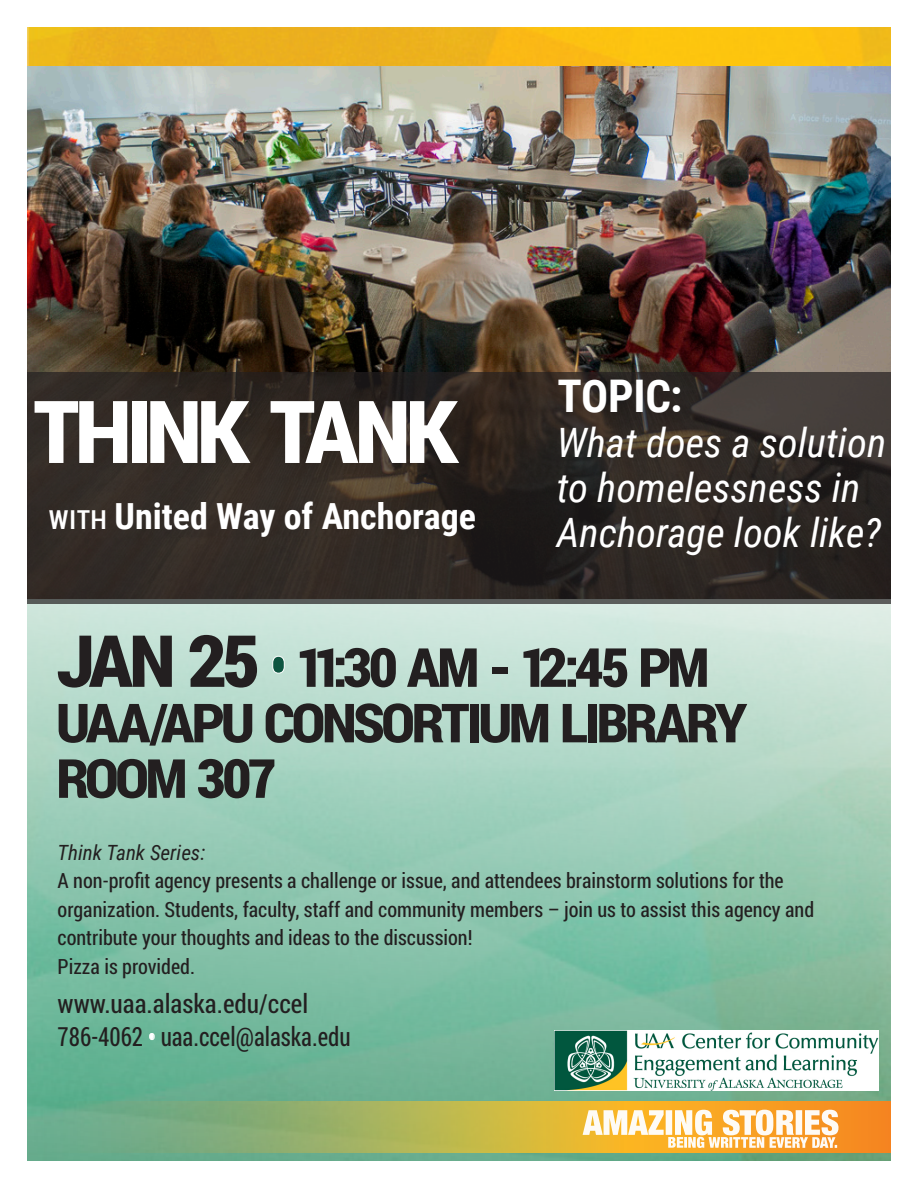
<style>
.page{position:relative;width:918px;height:1188px;background:#fff}
.page>*{position:absolute;margin:0;border:0;box-sizing:border-box;transform-origin:0 0}
.Headline{font:900 87px "Roboto Condensed";letter-spacing:-.01em;color:#fff}
.Sub_Head{font:900 54px "Roboto Condensed";letter-spacing:-.015em;color:#231f20}
.Body_copy{font:700 45px "Roboto Condensed";letter-spacing:-.005em;color:#fff}
.Body_copy-2{font:italic 40.5px/45px "Roboto Condensed";color:#fff}
.t1{font:700 36px "Roboto Condensed";color:#fff}
.Body_Text-Chaparral{font:26.4px "Roboto Condensed";color:#231f20;scale:.91 1}
.Body_Text-Chaparral-2{font:26.4px "Roboto Condensed";color:#231f20}
.Body_copy-3{font:21px/28.5px "Roboto Condensed";color:#231f20}
.Body_copy-4{font:italic 21px "Roboto Condensed";color:#231f20}
.s1{font-weight:400;font-size:33px}
.s2{font-size:72px}
.s3{font-size:59.4px;color:#0d5540}
.s4{color:#fff}
</style>
<div class="page">
<img style="left:27px;top:603px;width:864px;height:558px">
<img style="left:27px;top:65px;width:864px;height:307px">
<img style="left:27px;top:27px;width:864px;height:38px">
<svg style="left:27px;top:1102px;width:864px;height:51px;background:#aaad5c"></svg>
<svg style="left:583px;top:1110px;width:256px;height:38px"></svg>
<svg style="left:272px;top:656px;width:13px;height:18px"></svg>
<svg style="left:149px;top:1033px;width:6px;height:7px"></svg>
<img style="left:555px;top:1031px;width:324px;height:60px">
<svg style="left:27px;top:372px;width:864px;height:231px;background:#302925"></svg>
<p class="Headline" style="left:35px;top:371px;width:426px">THINK TANK</p>
<p class="t1" style="left:48px;top:491px;width:429px"><span class="s1">with</span> United Way of Anchorage</p>
<p class="Body_copy" style="left:557px;top:364px;width:126px">TOPIC:</p>
<p class="Body_copy-2" style="left:557px;top:418px;width:331px">What does a solution to homelessness in<br>Anchorage look like?</p>
<p class="Sub_Head" style="left:58px;top:630px;width:652px"><span class="s2">JAN 25</span> <span class="s3">•</span> 11:30 AM - 12:45 PM</p>
<p class="Sub_Head" style="left:58px;top:685px;width:690px">UAA/APU CONSORTIUM LIBRARY</p>
<p class="Sub_Head" style="left:58px;top:741px;width:218px">ROOM 307</p>
<p class="Body_copy-4" style="left:58px;top:837px;width:149px">Think Tank Series:</p>
<p class="Body_copy-3" style="left:58px;top:866px;width:758px">A non-profit agency presents a challenge or issue, and attendees brainstorm solutions for the organization. Students, faculty, staff and community members – join us to assist this agency and contribute your thoughts and ideas to the discussion!</p>
<p class="Body_copy-3" style="left:58px;top:951px;width:139px">Pizza is provided.</p>
<p class="Body_Text-Chaparral-2" style="left:58px;top:986px;width:252px">www.uaa.alaska.edu/ccel</p>
<p class="Body_Text-Chaparral" style="left:58px;top:1019px;width:324px">786-4062 <span class="s4">•</span> uaa.ccel@alaska.edu</p>
</div>
